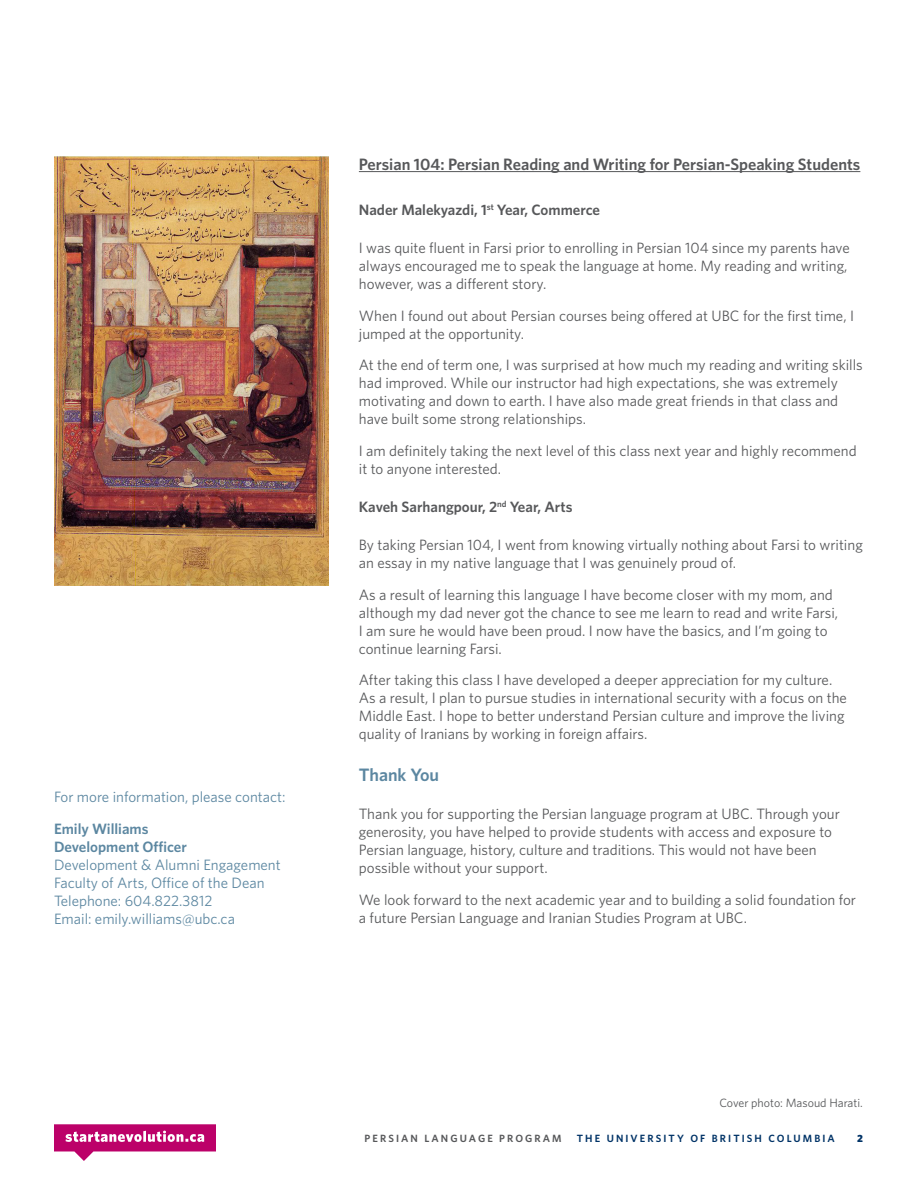
<style>
.page{position:relative;width:918px;height:1188px;background:#fff}
.page>*{position:absolute;margin:0;border:0;box-sizing:border-box;transform-origin:0 0}
.Subtitle{font:600 18px "Whitney";color:#5c87a1}
.Underlined_Subhead{font:600 16.5px "Whitney";color:#57585a}
.t1{font:15px/18px "Whitney";color:#57585a}
.t2{font:15px/18px "Whitney";color:#5c87a1}
.Table_Header{font:600 15px "Whitney";color:#57585a}
.t3{font:12px "Whitney";color:#57585a}
.t4{font:600 10.5px "Whitney";letter-spacing:.2em;color:#003367}
.t5{font:600 10.5px "Whitney";letter-spacing:.2em;color:#57585a}
.t6{font:900 10.5px "Whitney";color:#003367}
.s1{font-weight:600}
</style>
<div class="page">
<hr style="left:359px;top:171px;width:501px;height:1px;background:#57585a">
<svg style="left:54px;top:1124px;width:162px;height:37px"></svg>
<img style="left:54px;top:157px;width:274px;height:429px">
<p class="t2" style="left:54px;top:788px;width:233px">For more information, please contact:</p>
<p class="t2" style="left:54px;top:819px;width:228px"><span class="s1">Emily Williams<br>Development Officer<br></span>Development &amp; Alumni Engagement<br>Faculty of Arts, Office of the Dean<br>Telephone: 604.822.3812<br>Email: emily.williams@ubc.ca</p>
<p class="Underlined_Subhead" style="left:359px;top:154px;width:503px">Persian 104: Persian Reading and Writing for Persian-Speaking Students</p>
<p class="Table_Header" style="left:359px;top:201px;width:243px">Nader Malekyazdi, 1<sup>st</sup> Year, Commerce</p>
<p class="t1" style="left:359px;top:239px;width:492px">I was quite fluent in Farsi prior to enrolling in Persian 104 since my parents have always encouraged me to speak the language at home. My reading and writing, however, was a different story.</p>
<p class="t1" style="left:359px;top:306px;width:497px">When I found out about Persian courses being offered at UBC for the first time, I jumped at the opportunity.</p>
<p class="t1" style="left:359px;top:356px;width:505px">At the end of term one, I was surprised at how much my reading and writing skills had improved. While our instructor had high expectations, she was extremely motivating and down to earth. I have also made great friends in that class and have built some strong relationships.</p>
<p class="t1" style="left:359px;top:441px;width:499px">I am definitely taking the next level of this class next year and highly recommend it to anyone interested.</p>
<p class="Table_Header" style="left:359px;top:498px;width:215px">Kaveh Sarhangpour, 2<sup>nd</sup> Year, Arts</p>
<p class="t1" style="left:359px;top:536px;width:505px">By taking Persian 104, I went from knowing virtually nothing about Farsi to writing an essay in my native language that I was genuinely proud of.</p>
<p class="t1" style="left:359px;top:585px;width:481px">As a result of learning this language I have become closer with my mom, and although my dad never got the chance to see me learn to read and write Farsi, I am sure he would have been proud. I now have the basics, and I’m going to continue learning Farsi.</p>
<p class="t1" style="left:359px;top:671px;width:490px">After taking this class I have developed a deeper appreciation for my culture.<br>As a result, I plan to pursue studies in international security with a focus on the Middle East. I hope to better understand Persian culture and improve the living quality of Iranians by working in foreign affairs.</p>
<p class="Subtitle" style="left:359px;top:764px;width:82px">Thank You</p>
<p class="t1" style="left:359px;top:805px;width:483px">Thank you for supporting the Persian language program at UBC. Through your generosity, you have helped to provide students with access and exposure to Persian language, history, culture and traditions. This would not have been possible without your support.</p>
<p class="t1" style="left:359px;top:891px;width:499px">We look forward to the next academic year and to building a solid foundation for a future Persian Language and Iranian Studies Program at UBC.</p>
<p class="t3" style="left:719px;top:1095px;width:145px">Cover photo: Masoud Harati.</p>
<p class="t5" style="left:365px;top:1132px;width:199px">PERSIAN LANGUAGE PROGRAM</p>
<p class="t4" style="left:577px;top:1132px;width:260px">THE UNIVERSITY OF BRITISH COLUMBIA</p>
<p class="t6" style="left:857px;top:1132px;width:7px">2</p>
</div>
